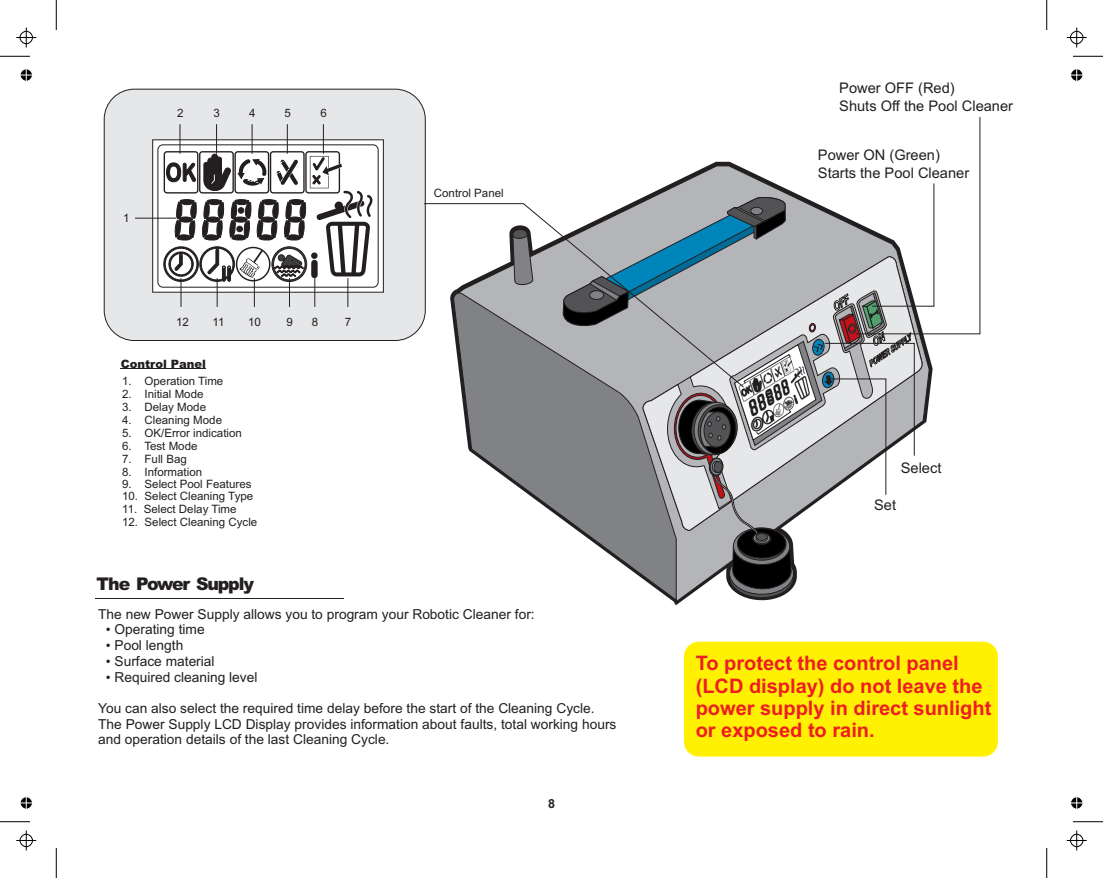
<style>
.page{position:relative;width:1103px;height:878px;background:#fff}
.page>*{position:absolute;margin:0;border:0;box-sizing:border-box;transform-origin:0 0}
.t1{font:700 20px/22.4px "Arial";color:#ee1d23}
.t2{font:italic 900 17.5px "Arial";letter-spacing:-.065em;color:#231f20}
.t3{font:14.62px/17.5px "Arial";color:#231f20}
.t4{font:13.75px/15.4px "Arial";color:#231f20}
.t5{font:700 12.5px "Arial";color:#231f20}
.t6{font:11.5px "Arial";color:#231f20}
.t7{font:italic 900 11.5px "Arial";color:#231f20}
.s1{font-family:"Gill Sans Std"}
</style>
<div class="page">
<div style="left:684px;top:641px;width:314px;height:115px;background:#fff101;border-radius:15px"></div>
<div style="left:104px;top:89px;width:321px;height:251px;background:#e6e7e9;border:1px solid #231f20;border-radius:30px"></div>
<hr style="left:121px;top:368px;width:85px;height:1px;background:#231f20">
<svg style="left:423px;top:203px;width:29px;height:120px"></svg>
<hr style="left:180px;top:124px;width:1px;height:30px;background:#231f20">
<hr style="left:216px;top:124px;width:1px;height:30px;background:#231f20">
<hr style="left:252px;top:124px;width:1px;height:30px;background:#231f20">
<hr style="left:287px;top:124px;width:1px;height:30px;background:#231f20">
<hr style="left:323px;top:124px;width:1px;height:30px;background:#231f20">
<hr style="left:135px;top:218px;width:41px;height:1px;background:#231f20">
<svg style="left:152px;top:139px;width:231px;height:168px;background:#bcbbbc"></svg>
<hr style="left:95px;top:598px;width:248px;height:1px;background:#231f20">
<svg style="left:452px;top:117px;width:528px;height:483px"></svg>
<hr style="left:0;top:821px;width:30px;height:1px;background:#000">
<hr style="left:56px;top:848px;width:1px;height:30px;background:#000">
<hr style="left:0;top:56px;width:30px;height:1px;background:#000">
<hr style="left:56px;top:0;width:1px;height:30px;background:#000">
<hr style="left:1072px;top:56px;width:30px;height:1px;background:#000">
<hr style="left:1046px;top:0;width:1px;height:30px;background:#000">
<hr style="left:1072px;top:821px;width:30px;height:1px;background:#000">
<hr style="left:1046px;top:848px;width:1px;height:30px;background:#000">
<svg style="left:16px;top:830px;width:20px;height:20px"></svg>
<svg style="left:16px;top:28px;width:20px;height:20px"></svg>
<svg style="left:1066px;top:28px;width:20px;height:20px"></svg>
<svg style="left:1066px;top:830px;width:20px;height:20px"></svg>
<svg style="left:20px;top:796px;width:13px;height:14px"></svg>
<svg style="left:20px;top:68px;width:13px;height:14px"></svg>
<svg style="left:1070px;top:68px;width:13px;height:14px"></svg>
<svg style="left:1070px;top:796px;width:13px;height:14px"></svg>
<p class="t6" style="left:177px;top:108px;width:8px">2</p>
<p class="t6" style="left:214px;top:108px;width:8px">3</p>
<p class="t6" style="left:249px;top:108px;width:8px">4</p>
<p class="t6" style="left:284px;top:108px;width:8px">5</p>
<p class="t6" style="left:320px;top:108px;width:8px">6</p>
<p class="t6" style="left:123px;top:214px;width:8px">1</p>
<p class="t6" style="left:176px;top:318px;width:14px">12</p>
<p class="t6" style="left:213px;top:318px;width:13px">11</p>
<p class="t6" style="left:248px;top:318px;width:14px">10</p>
<p class="t6" style="left:286px;top:318px;width:8px">9</p>
<p class="t6" style="left:312px;top:318px;width:8px">8</p>
<p class="t7" style="left:121px;top:359px;width:87px">Control Panel</p>
<p class="t6" style="left:122px;top:377px;width:103px">1. Operation Time</p>
<p class="t6" style="left:122px;top:416px;width:101px">4. Cleaning Mode</p>
<p class="t6" style="left:122px;top:390px;width:83px">2. Initial Mode</p>
<p class="t6" style="left:122px;top:403px;width:85px">3. Delay Mode</p>
<p class="t6" style="left:122px;top:428px;width:121px">5. OK/Error indication</p>
<p class="t6" style="left:122px;top:441px;width:77px">6. Test Mode</p>
<p class="t6" style="left:122px;top:467px;width:82px">8. Information</p>
<p class="t6" style="left:122px;top:479px;width:131px">9. Select Pool Features</p>
<p class="t6" style="left:122px;top:504px;width:116px">11. Select Delay Time</p>
<p class="t6" style="left:122px;top:454px;width:66px">7. Full Bag</p>
<p class="t6" style="left:122px;top:492px;width:133px">10. Select Cleaning Type</p>
<p class="t6" style="left:122px;top:518px;width:137px">12. Select Cleaning Cycle</p>
<p class="t2" style="left:96px;top:577px;width:159px">The Power Supply</p>
<p class="t6" style="left:345px;top:318px;width:8px">7</p>
<p class="t6" style="left:434px;top:189px;width:71px">Control Panel</p>
<p class="t4" style="left:98px;top:607px;width:438px">The new Power Supply allows you to program your Robotic Cleaner for:</p>
<p class="t4" style="left:106px;top:623px;width:100px"><span class="s1">•</span> Operating time</p>
<p class="t4" style="left:106px;top:639px;width:79px"><span class="s1">•</span> Pool length</p>
<p class="t4" style="left:106px;top:655px;width:110px"><span class="s1">•</span> Surface material</p>
<p class="t4" style="left:106px;top:671px;width:153px"><span class="s1">•</span> Required cleaning level</p>
<p class="t4" style="left:98px;top:702px;width:520px">You can also select the required time delay before the start of the Cleaning Cycle.<br>The Power Supply LCD Display provides information about faults, total working hours and operation details of the last Cleaning Cycle.</p>
<p class="t5" style="left:548px;top:799px;width:8px">8</p>
<p class="t3" style="left:839px;top:80px;width:175px">Power OFF (Red)<br>Shuts Off the Pool Cleaner</p>
<p class="t3" style="left:818px;top:147px;width:153px">Power ON (Green)<br>Starts the Pool Cleaner</p>
<p class="t3" style="left:900px;top:460px;width:42px">Select</p>
<p class="t3" style="left:874px;top:497px;width:23px">Set</p>
<h1 class="t1" style="left:695px;top:654px;width:297px">To protect the control panel (LCD display) do not leave the power supply in direct sunlight or exposed to rain.</h1>
</div>
